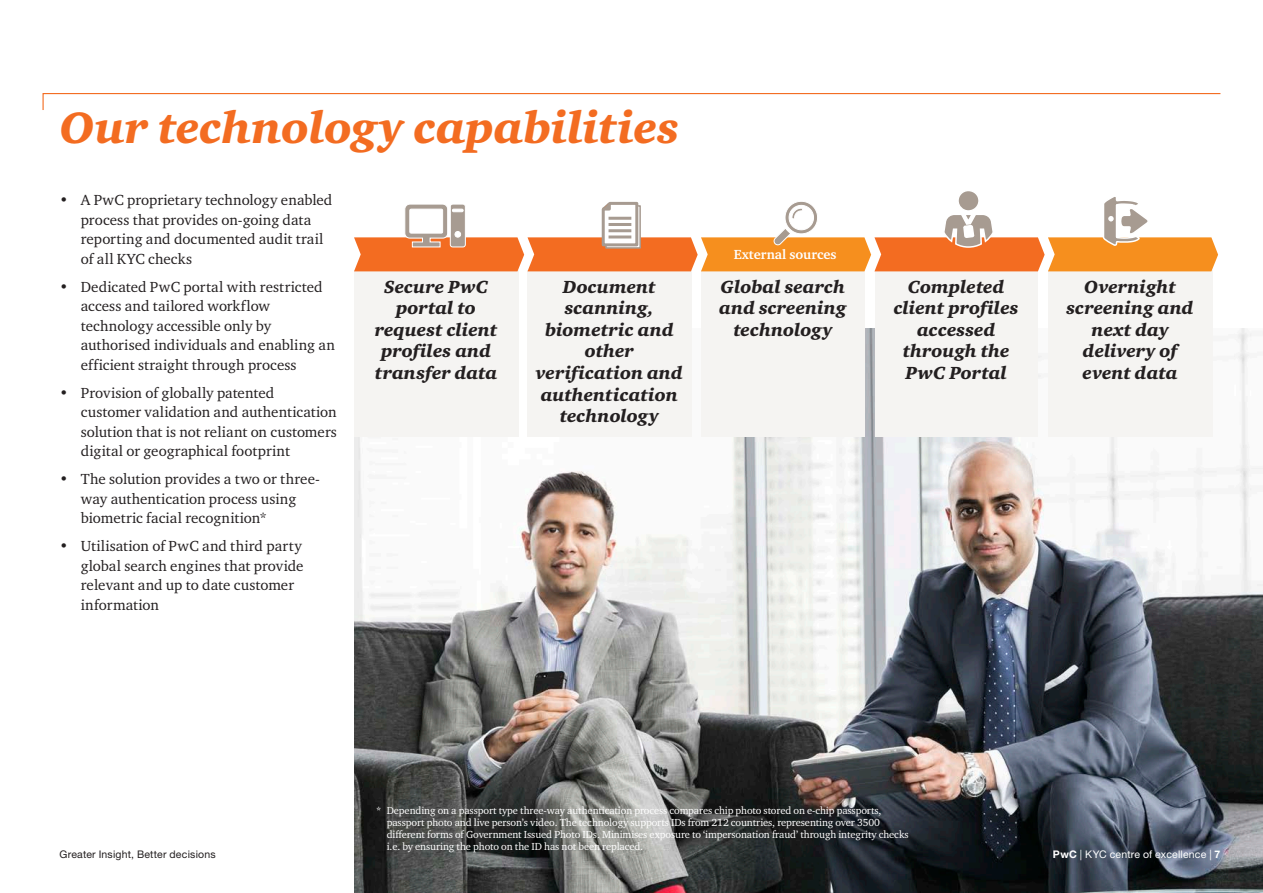
<style>
.page{position:relative;width:1263px;height:893px;background:#fff}
.page>*{position:absolute;margin:0;border:0;box-sizing:border-box;transform-origin:0 0}
.Head_1{font:italic 900 45px "Charter ITC Std";color:#f36c21}
.Head_2{font:italic 900 18px/21.6px "Charter ITC Std";letter-spacing:.005em;color:#231f20;text-align:center}
.t1{font:15px/19.5px "Charter ITC Std";letter-spacing:.005em;color:#231f20}
.t2{font:700 13.5px "Charter ITC Std";color:#fff}
.t3{font:10.5px/12px "Charter ITC Std";letter-spacing:-.01em;color:#fff}
.t4{font:10.5px "Helvetica Neue LTW1 G";letter-spacing:.02em;color:#231f20}
.Folio_page_number_Le{font:10.5px "Helvetica Neue LTW1 G";letter-spacing:.015em;color:#fff}
.s1{font-weight:700}
</style>
<div class="page">
<img style="left:354px;top:329px;width:909px;height:564px">
<svg style="left:42px;top:93px;width:1179px;height:17px"></svg>
<div style="left:354px;top:271px;width:164px;height:166px;background:#f5f4f2"></div>
<div style="left:527px;top:271px;width:164px;height:166px;background:#f5f4f2"></div>
<div style="left:875px;top:271px;width:162px;height:166px;background:#f5f4f2"></div>
<div style="left:701px;top:271px;width:164px;height:166px;background:#f5f4f2"></div>
<div style="left:1048px;top:271px;width:164px;height:166px;background:#f5f4f2"></div>
<svg style="left:354px;top:191px;width:864px;height:80px"></svg>
<p class="Head_1" style="left:60px;top:100px;width:621px">Our technology capabilities</p>
<p class="t1" style="left:81px;top:190px;width:253px;text-indent:-21px">• A PwC proprietary technology enabled process that provides on-going data reporting and documented audit trail of all KYC checks</p>
<p class="t1" style="left:81px;top:276px;width:256px;text-indent:-21px">• Dedicated PwC portal with restricted access and tailored workflow technology accessible only by authorised individuals and enabling an efficient straight through process</p>
<p class="t1" style="left:81px;top:382px;width:258px;text-indent:-21px">• Provision of globally patented customer validation and authentication solution that is not reliant on customers digital or geographical footprint</p>
<p class="t1" style="left:81px;top:469px;width:241px;text-indent:-21px">• The solution provides a two or three&shy;way authentication process using biometric facial recognition*</p>
<p class="t1" style="left:81px;top:536px;width:224px;text-indent:-21px">• Utilisation of PwC and third party global search engines that provide relevant and up to date customer information</p>
<p class="t2" style="left:734px;top:246px;width:104px">External sources</p>
<p class="Head_2" style="left:719px;top:276px;width:129px">Global search and screening technology</p>
<p class="Head_2" style="left:1066px;top:276px;width:129px">Overnight screening and next day delivery of event data</p>
<p class="Head_2" style="left:375px;top:276px;width:124px">Secure PwC portal to request client profiles and transfer data</p>
<p class="Head_2" style="left:536px;top:276px;width:148px">Document scanning, biometric and other verification and authentication technology</p>
<p class="Head_2" style="left:894px;top:276px;width:126px">Completed client profiles accessed through the<br>PwC Portal</p>
<p class="t4" style="left:60px;top:848px;width:158px">Greater Insight, Better decisions</p>
<p class="t3" style="left:387px;top:805px;width:523px;text-indent:-11px">* Depending on a passport type three-way authentication process compares chip photo stored on e-chip passports, passport photo and live person’s video. The technology supports IDs from 212 countries, representing over 3500 different forms of Government Issued Photo IDs. Minimises exposure to ‘impersonation fraud’ through integrity checks i.e. by ensuring the photo on the ID has not been replaced.</p>
<p class="Folio_page_number_Le" style="left:1053px;top:848px;width:169px"><span class="s1">PwC</span> | KYC centre of excellence | <span class="s1">7</span></p>
</div>
